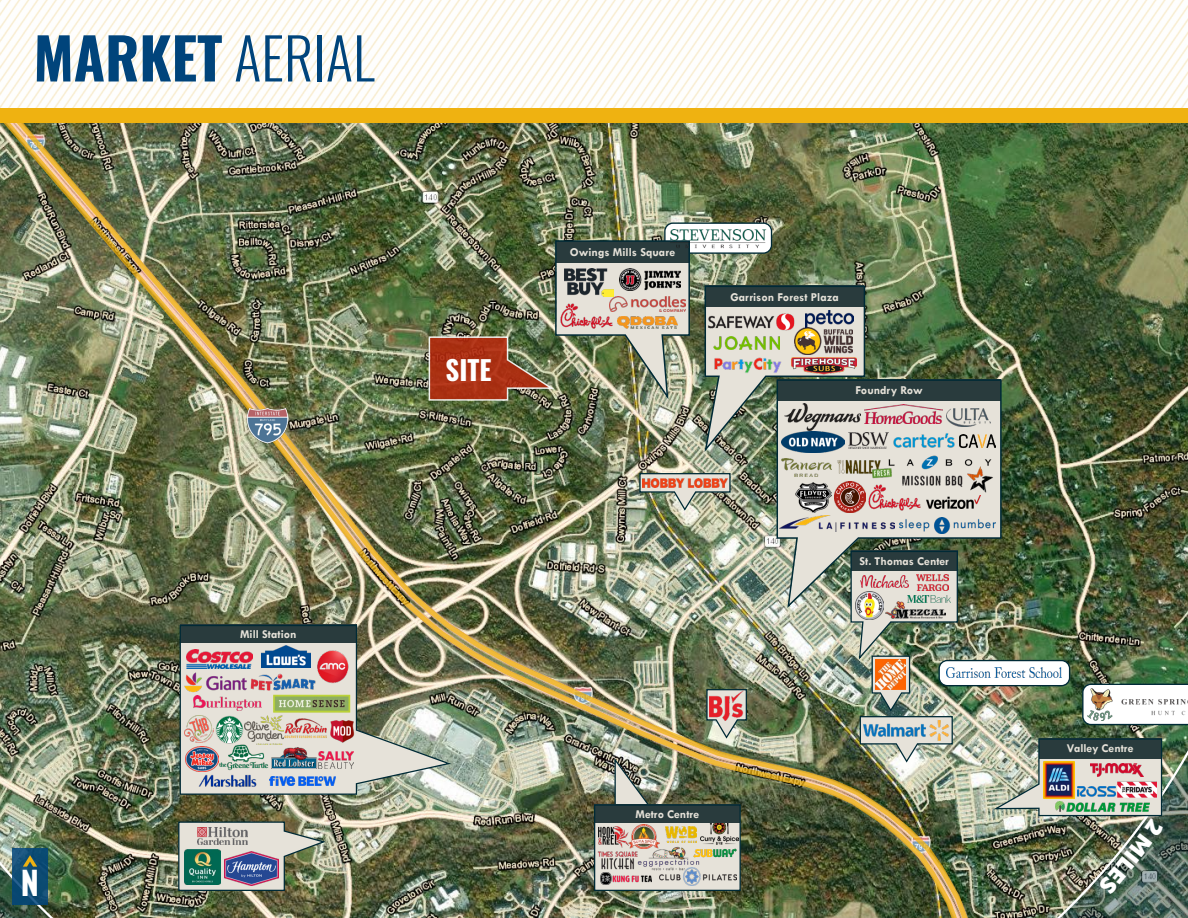
<style>
.page{position:relative;width:1188px;height:918px;background:#fff}
.page>*{position:absolute;margin:0;border:0;box-sizing:border-box;transform-origin:0 0}
.t1{font:700 57px "Oswald";color:#00447b}
.t2{font:700 32.4px "Oswald";color:#fff}
.t3{font:700 27px "Oswald";color:#fff}
.t4{font:700 12.15px "Tw Cen";color:#e6e2d9}
.t5{font:700 12px "Tw Cen";color:#e6e2d9}
.s1{font-weight:300}
</style>
<div class="page">
<img style="left:0;top:123px;width:1188px;height:795px">
<svg style="left:12px;top:849px;width:36px;height:56px;background:#0e4c75"></svg>
<svg style="left:23px;top:855px;width:14px;height:12px"></svg>
<img style="left:0;top:0;width:1188px;height:108px">
<img style="left:670px;top:230px;width:96px;height:18px">
<img style="left:703px;top:285px;width:163px;height:170px">
<img style="left:776px;top:379px;width:226px;height:231px">
<img style="left:806px;top:311px;width:48px;height:16px">
<img style="left:428px;top:240px;width:263px;height:162px">
<svg style="left:706px;top:688px;width:42px;height:51px"></svg>
<img style="left:710px;top:691px;width:33px;height:29px">
<img style="left:179px;top:624px;width:274px;height:171px">
<img style="left:639px;top:472px;width:92px;height:39px">
<img style="left:643px;top:479px;width:84px;height:8px">
<img style="left:959px;top:668px;width:102px;height:9px">
<img style="left:850px;top:550px;width:109px;height:213px">
<img style="left:593px;top:756px;width:148px;height:136px">
<img style="left:178px;top:821px;width:147px;height:71px">
<img style="left:197px;top:828px;width:51px;height:17px">
<img style="left:185px;top:849px;width:35px;height:36px">
<img style="left:225px;top:851px;width:54px;height:34px">
<img style="left:861px;top:575px;width:47px;height:13px">
<img style="left:916px;top:575px;width:33px;height:16px">
<img style="left:907px;top:595px;width:44px;height:8px">
<img style="left:856px;top:592px;width:28px;height:28px">
<div style="left:0;top:108px;width:1188px;height:15px;background:#efb211"></div>
<img style="left:991px;top:738px;width:173px;height:157px">
<p class="t1" style="left:34px;top:28px;width:343px">MARKET <span class="s1">AERIAL</span></p>
<p class="t2" style="left:21px;top:866px;width:20px">N</p>
<p class="t5" style="left:240px;top:627px;width:58px">Mill Station</p>
<p class="t3" style="left:445px;top:356px;width:48px">SITE</p>
<p class="t4" style="left:570px;top:245px;width:107px">Owings Mills Square</p>
<p class="t4" style="left:731px;top:289px;width:110px">Garrison Forest Plaza</p>
<p class="t4" style="left:855px;top:383px;width:69px">Foundry Row</p>
<p class="t5" style="left:860px;top:554px;width:91px">St. Thomas Center</p>
<p class="t5" style="left:636px;top:807px;width:65px">Metro Centre</p>
<p class="t5" style="left:1067px;top:741px;width:68px">Valley Centre</p>
</div>
